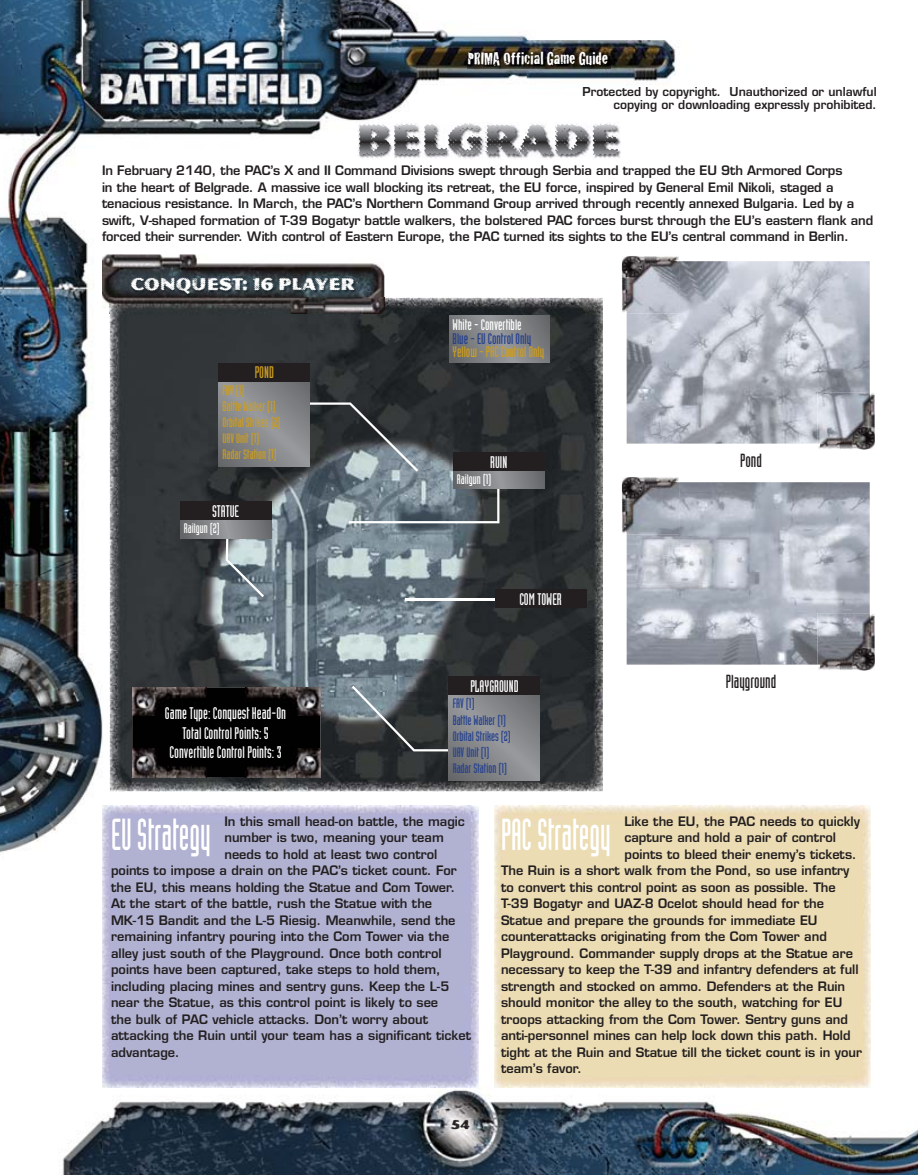
<style>
.page{position:relative;width:918px;height:1175px;background:#fff}
.page>*{position:absolute;margin:0;border:0;box-sizing:border-box;transform-origin:0 0}
.t1{font:43.95px "Industria Solid";color:#fff;scale:.82 1}
.t2{font:18.6px "Industria Solid";color:#231f20}
.t3{font:18px "Crackhouse";color:#fff}
.t4{font:18px "Magnesium MVB Grime";color:#fff}
.t5{font:16.5px/19.8px "Industria Solid";color:#fff;text-align:center}
.t6{font:16.5px "Industria Solid";color:#cc9d20}
.t7{font:15px "Industria Solid";color:#cc9d20}
.t8{font:15px "Industria Solid";color:#25408e}
.t9{font:15px "Industria Solid";color:#fff}
.t10{font:13.5px/16.2px "Industria Solid";color:#cc9d20}
.t11{font:13.5px/16.2px "Industria Solid";color:#25408e}
.t12{font:13.5px "Industria Solid";color:#fff}
.t13{font:13.5px "Magnesium MVB Grime";color:#231f20}
.t14{font:600 12.75px/16.5px "Eurostile";color:#231f20}
.t15{font:600 12px/13.5px "Eurostile";color:#231f20;text-align:right}
</style>
<div class="page">
<img style="left:0;top:0;width:918px;height:1174px">
<img style="left:468px;top:51px;width:142px;height:17px">
<img style="left:451px;top:1118px;width:21px;height:13px">
<img style="left:110px;top:298px;width:493px;height:394px">
<img style="left:110px;top:692px;width:49px;height:99px">
<img style="left:307px;top:692px;width:296px;height:99px">
<img style="left:159px;top:777px;width:148px;height:14px">
<img style="left:358px;top:122px;width:263px;height:38px">
<svg style="left:359px;top:124px;width:32px;height:32px"></svg>
<img style="left:102px;top:254px;width:282px;height:60px">
<img style="left:110px;top:298px;width:274px;height:16px">
<img style="left:131px;top:277px;width:226px;height:19px">
<div style="left:132px;top:687px;width:188px;height:90px;background:#010101"></div>
<img style="left:132px;top:687px;width:75px;height:29px">
<img style="left:246px;top:687px;width:74px;height:29px">
<img style="left:132px;top:748px;width:75px;height:29px">
<img style="left:246px;top:777px;width:74px;height:1px">
<img style="left:246px;top:748px;width:74px;height:29px">
<svg style="left:450px;top:315px;width:99px;height:47px;background:#818385"></svg>
<hr style="left:405px;top:598px;width:98px;height:2px;background:#fff">
<svg style="left:349px;top:481px;width:150px;height:42px;background:#738089"></svg>
<svg style="left:277px;top:402px;width:141px;height:69px;background:#4d5457"></svg>
<svg style="left:219px;top:381px;width:91px;height:85px;background:#858689"></svg>
<div style="left:219px;top:363px;width:91px;height:18px;background:#231f20"></div>
<svg style="left:453px;top:470px;width:91px;height:19px;background:#78797c"></svg>
<div style="left:453px;top:452px;width:91px;height:18px;background:#231f20"></div>
<img style="left:627px;top:261px;width:243px;height:182px">
<img style="left:621px;top:256px;width:58px;height:57px">
<img style="left:627px;top:261px;width:52px;height:52px">
<img style="left:622px;top:256px;width:55px;height:55px">
<img style="left:627px;top:261px;width:50px;height:50px">
<img style="left:817px;top:392px;width:58px;height:58px">
<img style="left:817px;top:392px;width:53px;height:51px">
<img style="left:820px;top:395px;width:55px;height:54px">
<img style="left:820px;top:395px;width:50px;height:48px">
<img style="left:102px;top:806px;width:376px;height:282px">
<img style="left:494px;top:806px;width:377px;height:282px">
<svg style="left:352px;top:685px;width:97px;height:66px;background:#4b5154"></svg>
<svg style="left:449px;top:694px;width:91px;height:86px;background:#848689"></svg>
<div style="left:449px;top:676px;width:91px;height:18px;background:#231f20"></div>
<svg style="left:226px;top:538px;width:38px;height:59px;background:#94a3a9"></svg>
<svg style="left:180px;top:520px;width:91px;height:18px;background:#7e7f82"></svg>
<div style="left:180px;top:502px;width:91px;height:18px;background:#231f20"></div>
<div style="left:495px;top:590px;width:91px;height:18px;background:#231f20"></div>
<img style="left:627px;top:482px;width:243px;height:182px">
<img style="left:621px;top:476px;width:58px;height:58px">
<img style="left:627px;top:482px;width:52px;height:52px">
<img style="left:622px;top:477px;width:55px;height:54px">
<img style="left:627px;top:482px;width:50px;height:49px">
<img style="left:817px;top:613px;width:58px;height:58px">
<img style="left:817px;top:613px;width:53px;height:51px">
<img style="left:820px;top:616px;width:55px;height:54px">
<img style="left:820px;top:616px;width:50px;height:48px">
<h3 class="t3" style="left:468px;top:51px;width:142px">PRIMA Official Game Guide</h3>
<p class="t15" style="left:583px;top:86px;width:296px">Protected by copyright. Unauthorized or unlawful copying or downloading expressly prohibited.</p>
<p class="t14" style="left:102px;top:164px;width:773px">In February 2140, the PAC’s X and II Command Divisions swept through Serbia and trapped the EU 9th Armored Corps<br>in the heart of Belgrade. A massive ice wall blocking its retreat, the EU force, inspired by General Emil Nikoli, staged a tenacious resistance. In March, the PAC’s Northern Command Group arrived through recently annexed Bulgaria. Led by a swift, V-shaped formation of T-39 Bogatyr battle walkers, the bolstered PAC forces burst through the EU’s eastern flank and forced their surrender. With control of Eastern Europe, the PAC turned its sights to the EU’s central command in Berlin.</p>
<h3 class="t4" style="left:131px;top:273px;width:226px">CONQUEST: 16 PLAYER</h3>
<p class="t6" style="left:255px;top:367px;width:21px">POND</p>
<p class="t10" style="left:222px;top:383px;width:60px">FAV (1)<br>Battle Walker (1)<br>Orbital Strikes (2)<br>UAV Unit (1)<br>Radar Station (1)</p>
<p class="t5" style="left:212px;top:502px;width:29px">STATUE</p>
<p class="t12" style="left:184px;top:523px;width:37px">Railgun (2)</p>
<p class="t5" style="left:165px;top:704px;width:123px">Game Type: Conquest Head-On<br>Total Control Points: 5<br>Convertible Control Points: 3</p>
<p class="t9" style="left:453px;top:319px;width:71px">White - Convertible</p>
<p class="t8" style="left:453px;top:333px;width:80px">Blue - EU Control Only</p>
<p class="t7" style="left:453px;top:346px;width:93px">Yellow - PAC Control Only</p>
<p class="t5" style="left:490px;top:453px;width:19px">RUIN</p>
<p class="t12" style="left:457px;top:474px;width:36px">Railgun (1)</p>
<p class="t5" style="left:519px;top:590px;width:44px">COM TOWER</p>
<p class="t5" style="left:470px;top:677px;width:50px">PLAYGROUND</p>
<p class="t11" style="left:453px;top:696px;width:60px">FAV (1)<br>Battle Walker (1)<br>Orbital Strikes (2)<br>UAV Unit (1)<br>Radar Station (1)</p>
<h2 class="t2" style="left:740px;top:453px;width:23px">Pond</h2>
<h2 class="t2" style="left:726px;top:675px;width:52px">Playground</h2>
<h1 class="t1" style="left:111px;top:818px;width:123px">EU Strategy</h1>
<p class="t14" style="left:624px;top:814px;width:237px">Like the EU, the PAC needs to quickly</p>
<p class="t14" style="left:224px;top:814px;width:242px">In this small head-on battle, the magic</p>
<p class="t14" style="left:224px;top:830px;width:221px">number is two, meaning your team</p>
<p class="t14" style="left:224px;top:847px;width:215px">needs to hold at least two control</p>
<p class="t14" style="left:111px;top:863px;width:347px">points to impose a drain on the PAC’s ticket count. For</p>
<p class="t14" style="left:111px;top:880px;width:346px">the EU, this means holding the Statue and Com Tower.</p>
<p class="t14" style="left:111px;top:896px;width:323px">At the start of the battle, rush the Statue with the</p>
<p class="t14" style="left:111px;top:913px;width:346px">MK-15 Bandit and the L-5 Riesig. Meanwhile, send the</p>
<p class="t14" style="left:111px;top:929px;width:340px">remaining infantry pouring into the Com Tower via the</p>
<p class="t14" style="left:111px;top:946px;width:332px">alley just south of the Playground. Once both control</p>
<p class="t14" style="left:111px;top:962px;width:331px">points have been captured, take steps to hold them,</p>
<p class="t14" style="left:111px;top:979px;width:340px">including placing mines and sentry guns. Keep the L-5</p>
<p class="t14" style="left:111px;top:995px;width:329px">near the Statue, as this control point is likely to see</p>
<p class="t14" style="left:111px;top:1012px;width:319px">the bulk of PAC vehicle attacks. Don’t worry about</p>
<p class="t14" style="left:111px;top:1028px;width:362px">attacking the Ruin until your team has a significant ticket</p>
<p class="t14" style="left:111px;top:1045px;width:70px">advantage.</p>
<h1 class="t1" style="left:501px;top:818px;width:136px">PAC Strategy</h1>
<p class="t14" style="left:624px;top:830px;width:213px">capture and hold a pair of control</p>
<p class="t14" style="left:624px;top:847px;width:234px">points to bleed their enemy’s tickets.</p>
<p class="t14" style="left:501px;top:863px;width:350px">The Ruin is a short walk from the Pond, so use infantry</p>
<p class="t14" style="left:501px;top:880px;width:336px">to convert this control point as soon as possible. The</p>
<p class="t14" style="left:501px;top:896px;width:325px">T-39 Bogatyr and UAZ-8 Ocelot should head for the</p>
<p class="t14" style="left:501px;top:913px;width:318px">Statue and prepare the grounds for immediate EU</p>
<p class="t14" style="left:501px;top:929px;width:327px">counterattacks originating from the Com Tower and</p>
<p class="t14" style="left:501px;top:946px;width:354px">Playground. Commander supply drops at the Statue are</p>
<p class="t14" style="left:501px;top:962px;width:359px">necessary to keep the T-39 and infantry defenders at full</p>
<p class="t14" style="left:501px;top:979px;width:346px">strength and stocked on ammo. Defenders at the Ruin</p>
<p class="t14" style="left:501px;top:995px;width:343px">should monitor the alley to the south, watching for EU</p>
<p class="t14" style="left:501px;top:1012px;width:349px">troops attacking from the Com Tower. Sentry guns and</p>
<p class="t14" style="left:501px;top:1028px;width:351px">anti-personnel mines can help lock down this path. Hold</p>
<p class="t14" style="left:501px;top:1045px;width:363px">tight at the Ruin and Statue till the ticket count is in your</p>
<p class="t14" style="left:501px;top:1061px;width:82px">team’s favor.</p>
<p class="t13" style="left:451px;top:1116px;width:21px">54</p>
</div>
